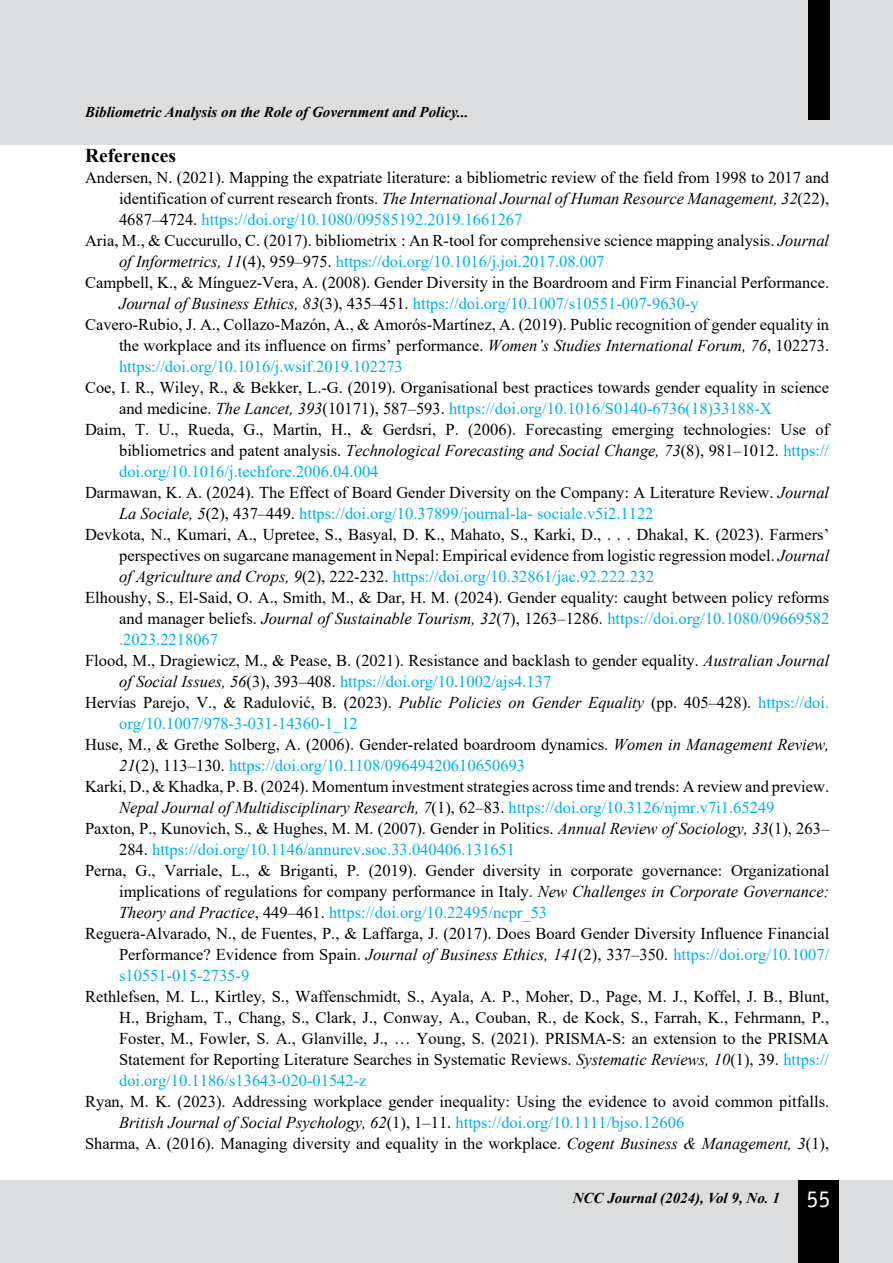
<style>
.page{position:relative;width:893px;height:1263px;background:#fff}
.page>*{position:absolute;margin:0;border:0;box-sizing:border-box;transform-origin:0 0}
.t1{font:700 19.5px "Times New Roman";color:#000}
.t2{font:16.5px/21px "Times New Roman";color:#000;text-align:justify}
.t3{font:16.5px "Times New Roman";color:#00aeef}
.t4{font:italic 16.5px "Times New Roman";color:#000}
.t5{font:italic 700 15px "Times New Roman";color:#000}
.s1{font-style:normal}
.s2{color:#000}
.s3{font-style:italic}
.s4{font-style:italic;color:#000}
.s5{color:#00aeef}
.s6{font-style:normal;color:#00aeef}
.s7{font-family:"Officina Sans Std";font-weight:400;font-style:normal;font-size:24px;color:#fff}
</style>
<div class="page">
<div style="left:0;top:0;width:893px;height:145px;background:#dcddde"></div>
<div style="left:0;top:1180px;width:893px;height:83px;background:#dcddde"></div>
<div style="left:808px;top:0;width:21px;height:120px;background:#000"></div>
<div style="left:798px;top:1180px;width:41px;height:83px;background:#000"></div>
<p class="t5" style="left:85px;top:102px;width:385px">Bibliometric Analysis on the Role of Government and Policy...</p>
<p class="t1" style="left:85px;top:141px;width:92px">References</p>
<p class="t2" style="left:85px;top:166px;width:746px">Andersen, N. (2021). Mapping the expatriate literature: a bibliometric review of the field from 1998 to 2017 and</p>
<p class="t4" style="left:119px;top:187px;width:712px"><span class="s1">identification of current research fronts.</span> The International Journal of Human Resource Management, 32<span class="s1">(22),</span></p>
<p class="t3" style="left:119px;top:208px;width:405px"><span class="s2">4687–4724.</span> https://doi.org/10.1080/09585192.2019.1661267</p>
<p class="t2" style="left:85px;top:229px;width:746px">Aria, M., &amp; Cuccurullo, C. (2017). bibliometrix : An R-tool for comprehensive science mapping analysis. <span class="s3">Journal</span></p>
<p class="t3" style="left:119px;top:250px;width:487px"><span class="s4">of Informetrics, 11</span><span class="s2">(4), 959–975.</span> https://doi.org/10.1016/j.joi.2017.08.007</p>
<p class="t2" style="left:85px;top:272px;width:746px">Campbell, K., &amp; Mínguez-Vera, A. (2008). Gender Diversity in the Boardroom and Firm Financial Performance.</p>
<p class="t3" style="left:119px;top:292px;width:581px"><span class="s4">Journal of Business Ethics, 83</span><span class="s2">(3), 435–451.</span> https://doi.org/10.1007/s10551-007-9630-y</p>
<p class="t2" style="left:85px;top:314px;width:746px">Cavero-Rubio, J. A., Collazo-Mazón, A., &amp; Amorós-Martínez, A. (2019). Public recognition of gender equality in</p>
<p class="t2" style="left:119px;top:335px;width:712px">the workplace and its influence on firms’ performance. <span class="s3">Women’s Studies International Forum, 76</span>, 102273.</p>
<p class="t3" style="left:119px;top:355px;width:285px">https://doi.org/10.1016/j.wsif.2019.102273</p>
<p class="t2" style="left:85px;top:377px;width:746px">Coe, I. R., Wiley, R., &amp; Bekker, L.-G. (2019). Organisational best practices towards gender equality in science</p>
<p class="t3" style="left:119px;top:397px;width:654px"><span class="s2">and medicine.</span> <span class="s4">The Lancet, 393</span><span class="s2">(10171), 587–593.</span> https://doi.org/10.1016/S0140-6736(18)33188-X</p>
<p class="t2" style="left:85px;top:419px;width:746px">Daim, T. U., Rueda, G., Martin, H., &amp; Gerdsri, P. (2006). Forecasting emerging technologies: Use of</p>
<p class="t2" style="left:119px;top:440px;width:712px">bibliometrics and patent analysis. <span class="s3">Technological Forecasting and Social Change, 73</span>(8), 981–1012. <span class="s5">https://</span></p>
<p class="t3" style="left:119px;top:460px;width:261px">doi.org/10.1016/j.techfore.2006.04.004</p>
<p class="t2" style="left:85px;top:482px;width:746px">Darmawan, K. A. (2024). The Effect of Board Gender Diversity on the Company: A Literature Review. <span class="s3">Journal</span></p>
<p class="t3" style="left:119px;top:502px;width:536px"><span class="s4">La Sociale, 5</span><span class="s2">(2), 437–449.</span> https://doi.org/10.37899/journal-la- sociale.v5i2.1122</p>
<p class="t2" style="left:85px;top:524px;width:746px">Devkota, N., Kumari, A., Upretee, S., Basyal, D. K., Mahato, S., Karki, D., . . . Dhakal, K. (2023). Farmers’</p>
<p class="t2" style="left:119px;top:545px;width:712px">perspectives on sugarcane management in Nepal: Empirical evidence from logistic regression model. <span class="s3">Journal</span></p>
<p class="t3" style="left:119px;top:565px;width:537px"><span class="s4">of Agriculture and Crops, 9</span><span class="s2">(2), 222-232.</span> https://doi.org/10.32861/jac.92.222.232</p>
<p class="t2" style="left:85px;top:587px;width:746px">Elhoushy, S., El-Said, O. A., Smith, M., &amp; Dar, H. M. (2024). Gender equality: caught between policy reforms</p>
<p class="t2" style="left:119px;top:608px;width:712px">and manager beliefs. <span class="s3">Journal of Sustainable Tourism, 32</span>(7), 1263–1286. <span class="s5">https://doi.org/10.1080/09669582</span></p>
<p class="t3" style="left:119px;top:628px;width:100px">.2023.2218067</p>
<p class="t2" style="left:85px;top:650px;width:746px">Flood, M., Dragiewicz, M., &amp; Pease, B. (2021). Resistance and backlash to gender equality. <span class="s3">Australian Journal</span></p>
<p class="t3" style="left:119px;top:670px;width:434px"><span class="s4">of Social Issues, 56</span><span class="s2">(3), 393–408.</span> https://doi.org/10.1002/ajs4.137</p>
<p class="t2" style="left:85px;top:692px;width:746px">Hervías Parejo, V., &amp; Radulović, B. (2023). <span class="s3">Public Policies on Gender Equality</span> (pp. 405–428). <span class="s5">https://doi.</span></p>
<p class="t3" style="left:119px;top:712px;width:240px">org/10.1007/978-3-031-14360-1_12</p>
<p class="t2" style="left:85px;top:734px;width:746px">Huse, M., &amp; Grethe Solberg, A. (2006). Gender‐related boardroom dynamics. <span class="s3">Women in Management Review,</span></p>
<p class="t3" style="left:119px;top:754px;width:408px"><span class="s4">21</span><span class="s2">(2), 113–130.</span> https://doi.org/10.1108/09649420610650693</p>
<p class="t2" style="left:85px;top:776px;width:746px">Karki, D., &amp; Khadka, P. B. (2024). Momentum investment strategies across time and trends: A review and preview.</p>
<p class="t4" style="left:119px;top:796px;width:657px">Nepal Journal of Multidisciplinary Research, 7<span class="s1">(1), 62–83.</span> <span class="s6">https://doi.org/10.3126/njmr.v7i1.65249</span></p>
<p class="t2" style="left:85px;top:818px;width:746px">Paxton, P., Kunovich, S., &amp; Hughes, M. M. (2007). Gender in Politics. <span class="s3">Annual Review of Sociology, 33</span>(1), 263–</p>
<p class="t3" style="left:119px;top:838px;width:398px"><span class="s2">284.</span> https://doi.org/10.1146/annurev.soc.33.040406.131651</p>
<p class="t2" style="left:85px;top:860px;width:746px">Perna, G., Varriale, L., &amp; Briganti, P. (2019). Gender diversity in corporate governance: Organizational</p>
<p class="t2" style="left:119px;top:881px;width:712px">implications of regulations for company performance in Italy. <span class="s3">New Challenges in Corporate Governance:</span></p>
<p class="t3" style="left:119px;top:901px;width:430px"><span class="s4">Theory and Practice</span><span class="s2">, 449–461.</span> https://doi.org/10.22495/ncpr_53</p>
<p class="t2" style="left:85px;top:923px;width:746px">Reguera-Alvarado, N., de Fuentes, P., &amp; Laffarga, J. (2017). Does Board Gender Diversity Influence Financial</p>
<p class="t2" style="left:119px;top:944px;width:712px">Performance? Evidence from Spain. <span class="s3">Journal of Business Ethics, 141</span>(2), 337–350. <span class="s5">https://doi.org/10.1007/</span></p>
<p class="t3" style="left:119px;top:964px;width:132px">s10551-015-2735-9</p>
<p class="t2" style="left:119px;top:986px;width:712px;text-indent:-34px">Rethlefsen, M. L., Kirtley, S., Waffenschmidt, S., Ayala, A. P., Moher, D., Page, M. J., Koffel, J. B., Blunt, H., Brigham, T., Chang, S., Clark, J., Conway, A., Couban, R., de Kock, S., Farrah, K., Fehrmann, P., Foster, M., Fowler, S. A., Glanville, J., … Young, S. (2021). PRISMA-S: an extension to the PRISMA Statement for Reporting Literature Searches in Systematic Reviews. <span class="s3">Systematic Reviews, 10</span>(1), 39. <span class="s5">https:// doi.org/10.1186/s13643-020-01542-z</span></p>
<p class="t2" style="left:85px;top:1091px;width:746px">Ryan, M. K. (2023). Addressing workplace gender inequality: Using the evidence to avoid common pitfalls.</p>
<p class="t4" style="left:119px;top:1111px;width:567px">British Journal of Social Psychology, 62<span class="s1">(1), 1–11.</span> <span class="s6">https://doi.org/10.1111/bjso.12606</span></p>
<p class="t2" style="left:85px;top:1133px;width:746px">Sharma, A. (2016). Managing diversity and equality in the workplace. <span class="s3">Cogent Business &amp; Management, 3</span>(1),</p>
<p class="t5" style="left:573px;top:1187px;width:259px">NCC Journal (2024), Vol 9, No. 1 <span class="s7">55</span></p>
</div>
